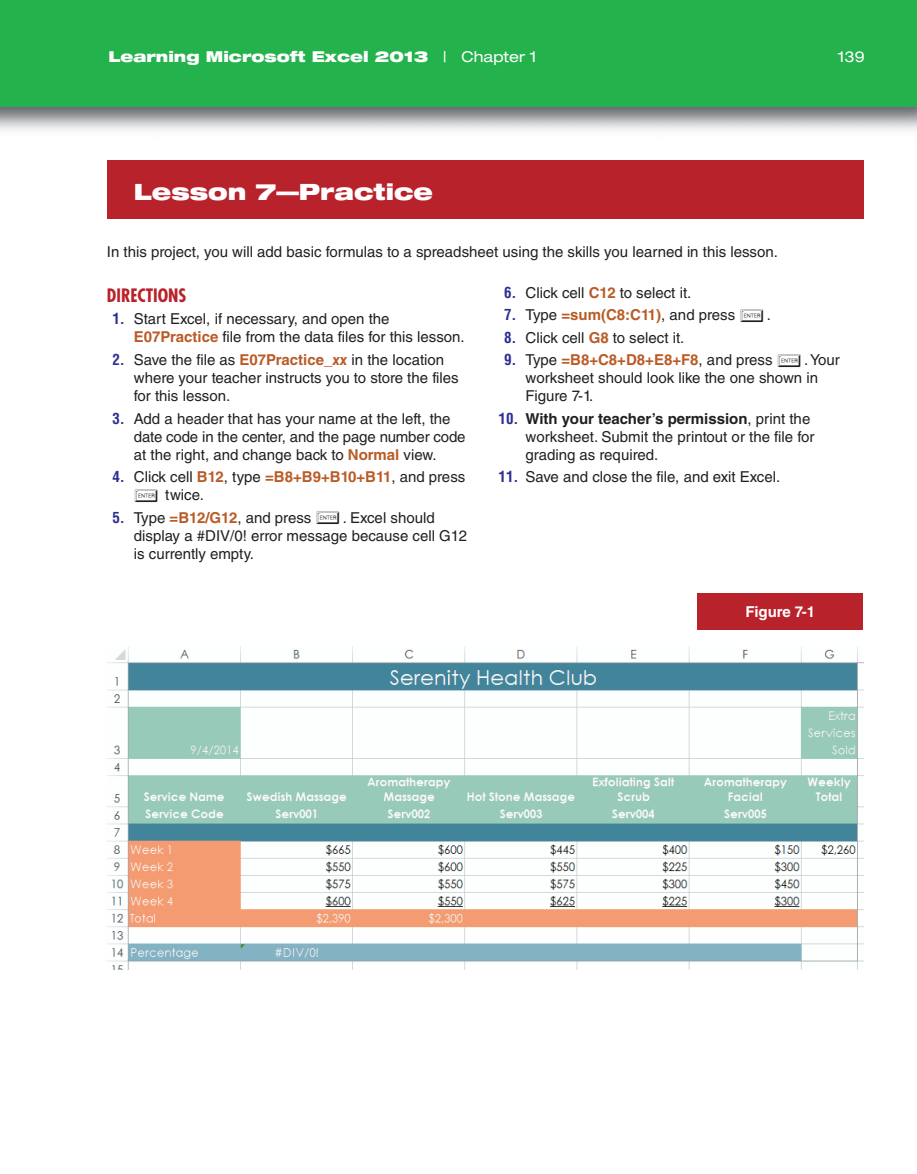
<style>
.page{position:relative;width:917px;height:1174px;background:#fff}
.page>*{position:absolute;margin:0;border:0;box-sizing:border-box;transform-origin:0 0}
.t1{font:900 expanded 22.5px "Helvetica Neue LT Std";color:#fff}
.t2{font:700 condensed 18px "Futura Std";color:#b8222b}
.t3{font:15px/18px "Helvetica LT Std";color:#231f20}
.t4{font:900 expanded 15px "Helvetica Neue LT Std";color:#fff}
.t5{font:700 15px "Helvetica LT Std";color:#fff}
.t6{font:expanded 15px "Helvetica Neue LT Std";color:#fff}
.s1{font-weight:400}
.s2{font-weight:700;font-stretch:condensed;color:#2e3092}
.s3{font-weight:700;color:#b95c27}
.s4{font-weight:700;font-style:italic;color:#b95c27}
.s5{font-family:"Keycaps"}
.s6{font-weight:700}
</style>
<div class="page">
<div style="left:0;top:0;width:916px;height:107px;background:#23b24b"></div>
<div style="left:107px;top:160px;width:756px;height:59px;background:#b8222b"></div>
<img style="left:107px;top:646px;width:756px;height:323px">
<div style="left:697px;top:593px;width:166px;height:36px;background:#b8222b"></div>
<p class="t4" style="left:108px;top:47px;width:430px">Learning Microsoft Excel 2013 <span class="s1">| Chapter 1</span></p>
<p class="t6" style="left:838px;top:48px;width:28px">139</p>
<h1 class="t1" style="left:134px;top:177px;width:301px">Lesson 7—Practice</h1>
<p class="t3" style="left:107px;top:243px;width:672px">In this project, you will add basic formulas to a spreadsheet using the skills you learned in this lesson.</p>
<p class="t2" style="left:107px;top:284px;width:81px">DIRECTIONS</p>
<p class="t3" style="left:134px;top:310px;width:332px;text-indent:-21px"><span class="s2">1.</span> Start Excel, if necessary, and open the<br><span class="s3">E07Practice</span> file from the data files for this lesson.</p>
<p class="t3" style="left:134px;top:350px;width:326px;text-indent:-21px"><span class="s2">2.</span> Save the file as <span class="s3">E07Practice_</span><span class="s4">xx</span> in the location where your teacher instructs you to store the files for this lesson.</p>
<p class="t3" style="left:134px;top:409px;width:333px;text-indent:-21px"><span class="s2">3.</span> Add a header that has your name at the left, the date code in the center, and the page number code at the right, and change back to <span class="s3">Normal</span> view.</p>
<p class="t3" style="left:134px;top:467px;width:333px;text-indent:-21px"><span class="s2">4.</span> Click cell <span class="s3">B12</span>, type <span class="s3">=B8+B9+B10+B11</span>, and press<br><span class="s5">E</span> twice.</p>
<p class="t3" style="left:134px;top:508px;width:334px;text-indent:-21px"><span class="s2">5.</span> Type <span class="s3">=B12/G12</span>, and press <span class="s5">E</span>. Excel should display a #DIV/0! error message because cell G12 is currently empty.</p>
<p class="t3" style="left:504px;top:283px;width:189px"><span class="s2">6.</span> Click cell <span class="s3">C12</span> to select it.</p>
<p class="t3" style="left:504px;top:306px;width:268px"><span class="s2">7.</span> Type <span class="s3">=sum(C8:C11)</span>, and press <span class="s5">E</span>.</p>
<p class="t3" style="left:504px;top:328px;width:182px"><span class="s2">8.</span> Click cell <span class="s3">G8</span> to select it.</p>
<p class="t3" style="left:525px;top:351px;width:315px;text-indent:-21px"><span class="s2">9.</span> Type <span class="s3">=B8+C8+D8+E8+F8</span>, and press <span class="s5">E</span>. Your worksheet should look like the one shown in<br>Figure 7-1.</p>
<p class="t3" style="left:525px;top:409px;width:290px;text-indent:-27px"><span class="s2">10.</span> <span class="s6">With your teacher’s permission</span>, print the worksheet. Submit the printout or the file for grading as required.</p>
<p class="t3" style="left:498px;top:468px;width:283px"><span class="s2">11.</span> Save and close the file, and exit Excel.</p>
<p class="t5" style="left:745px;top:602px;width:71px">Figure 7-1</p>
</div>
